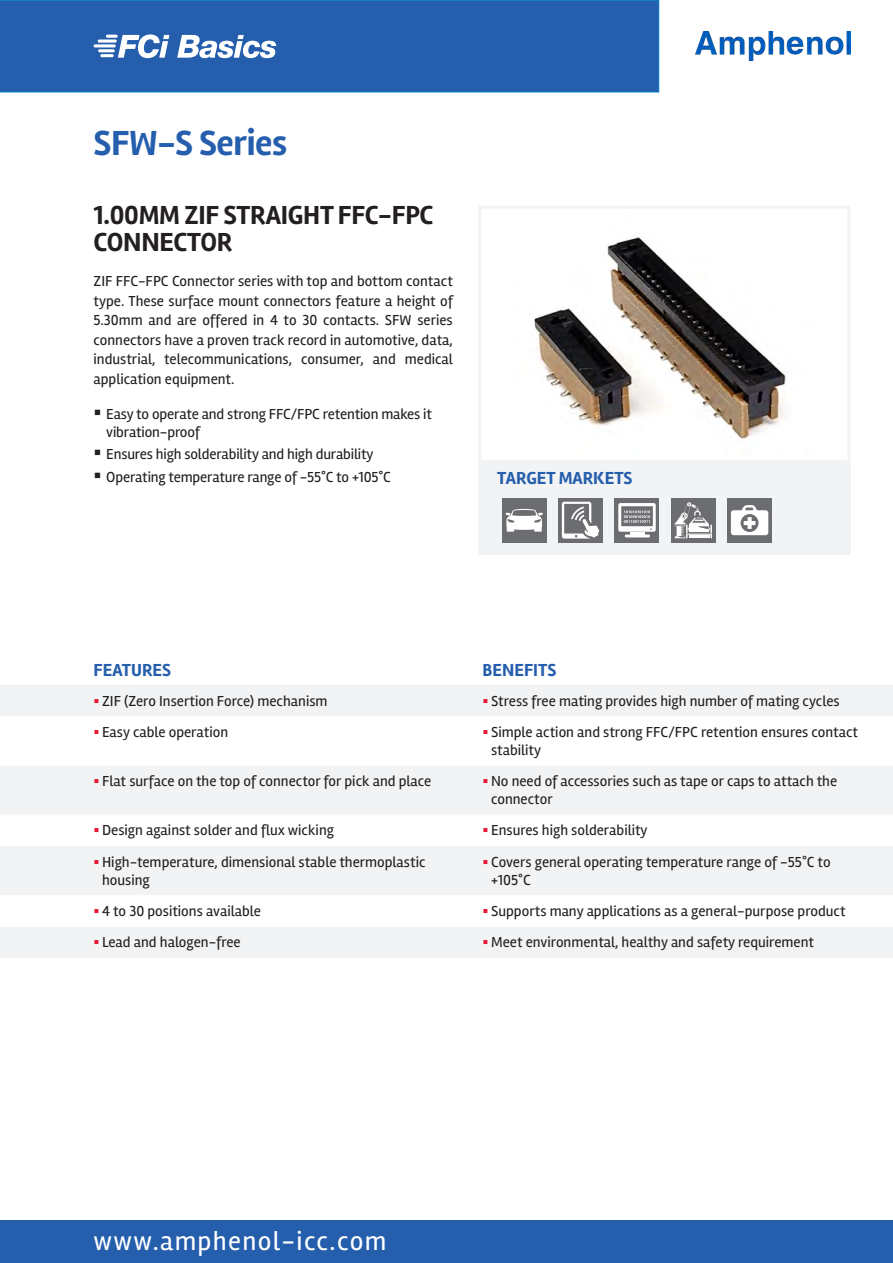
<style>
.page{position:relative;width:893px;height:1263px;background:#fff}
.page>*{position:absolute;margin:0;border:0;box-sizing:border-box;transform-origin:0 0}
.t1{font:700 36px "Rambla";letter-spacing:-.01em;color:#245eac}
.t2{font:700 27px/27px "Rambla";letter-spacing:-.01em;color:#231f20}
.t3{font:27px "Rambla";letter-spacing:.05em;color:#fff}
.t4{font:700 18px "Rambla";color:#245eac}
.t5{font:15px/18px "Rambla";color:#231f20}
.s1{color:#e51836}
</style>
<div class="page">
<div style="left:0;top:0;width:659px;height:92px;background:#245eac"></div>
<div style="left:0;top:1220px;width:893px;height:43px;background:#245eac"></div>
<img style="left:695px;top:31px;width:155px;height:30px">
<svg style="left:177px;top:35px;width:99px;height:23px"></svg>
<svg style="left:106px;top:34px;width:63px;height:24px"></svg>
<hr style="left:98px;top:40px;width:19px;height:3px;background:#fff;border-radius:2px">
<hr style="left:94px;top:44px;width:22px;height:3px;background:#fff;border-radius:2px">
<hr style="left:98px;top:49px;width:17px;height:3px;background:#fff;border-radius:2px">
<hr style="left:100px;top:54px;width:14px;height:3px;background:#fff;border-radius:2px">
<img style="left:534px;top:237px;width:252px;height:203px">
<div style="left:478px;top:206px;width:372px;height:257px;border:3px solid #f2f3f4"></div>
<div style="left:478px;top:463px;width:372px;height:91px;background:#f2f3f4"></div>
<div style="left:502px;top:498px;width:45px;height:45px;background:#6c6d70"></div>
<svg style="left:505px;top:509px;width:38px;height:23px"></svg>
<div style="left:558px;top:498px;width:45px;height:45px;background:#6c6d70"></div>
<svg style="left:562px;top:502px;width:37px;height:37px"></svg>
<div style="left:0;top:685px;width:893px;height:273px;background:#f2f3f4"></div>
<svg style="left:0;top:716px;width:893px;height:210px"></svg>
<div style="left:614px;top:498px;width:45px;height:45px;background:#6c6d70"></div>
<hr style="left:625px;top:534px;width:25px;height:3px;background:#fff">
<hr style="left:630px;top:532px;width:15px;height:3px;background:#fff">
<svg style="left:618px;top:503px;width:38px;height:29px"></svg>
<div style="left:671px;top:498px;width:45px;height:45px;background:#6c6d70"></div>
<svg style="left:674px;top:502px;width:38px;height:37px"></svg>
<div style="left:727px;top:498px;width:45px;height:45px;background:#6c6d70"></div>
<svg style="left:731px;top:505px;width:37px;height:30px"></svg>
<p class="t1" style="left:94px;top:121px;width:195px">SFW-S Series</p>
<p class="t2" style="left:94px;top:202px;width:342px">1.00MM ZIF STRAIGHT FFC-FPC<br>CONNECTOR</p>
<p class="t5" style="left:94px;top:271px;width:361px;line-height:19.5px;text-align:justify">ZIF FFC-FPC Connector series with top and bottom contact type. These surface mount connectors feature a height of 5.30mm and are offered in 4 to 30 contacts. SFW series connectors have a proven track record in automotive, data, industrial, telecommunications, consumer, and medical application equipment.</p>
<p class="t5" style="left:106px;top:405px;width:327px;text-indent:-13px">▪ Easy to operate and strong FFC/FPC retention makes it vibration-proof</p>
<p class="t5" style="left:94px;top:445px;width:282px">▪ Ensures high solderability and high durability</p>
<p class="t5" style="left:94px;top:468px;width:299px">▪ Operating temperature range of -55°C to +105°C</p>
<p class="t4" style="left:497px;top:468px;width:137px">TARGET MARKETS</p>
<p class="t4" style="left:94px;top:659px;width:79px">FEATURES</p>
<p class="t4" style="left:483px;top:659px;width:75px">BENEFITS</p>
<p class="t5" style="left:94px;top:691px;width:235px"><span class="s1">▪</span> ZIF (Zero Insertion Force) mechanism</p>
<p class="t5" style="left:483px;top:691px;width:359px"><span class="s1">▪</span> Stress free mating provides high number of mating cycles</p>
<p class="t5" style="left:94px;top:723px;width:136px"><span class="s1">▪</span> Easy cable operation</p>
<p class="t5" style="left:491px;top:723px;width:368px;text-indent:-9px"><span class="s1">▪</span> Simple action and strong FFC/FPC retention ensures contact stability</p>
<p class="t5" style="left:94px;top:772px;width:339px"><span class="s1">▪</span> Flat surface on the top of connector for pick and place</p>
<p class="t5" style="left:491px;top:772px;width:348px;text-indent:-9px"><span class="s1">▪</span> No need of accessories such as tape or caps to attach the connector</p>
<p class="t5" style="left:94px;top:821px;width:242px"><span class="s1">▪</span> Design against solder and flux wicking</p>
<p class="t5" style="left:483px;top:821px;width:167px"><span class="s1">▪</span> Ensures high solderability</p>
<p class="t5" style="left:102px;top:852px;width:325px;text-indent:-9px"><span class="s1">▪</span> High-temperature, dimensional stable thermoplastic housing</p>
<p class="t5" style="left:491px;top:852px;width:341px;text-indent:-9px"><span class="s1">▪</span> Covers general operating temperature range of -55°C to +105°C</p>
<p class="t5" style="left:94px;top:902px;width:169px"><span class="s1">▪</span> 4 to 30 positions available</p>
<p class="t5" style="left:483px;top:902px;width:364px"><span class="s1">▪</span> Supports many applications as a general-purpose product</p>
<p class="t5" style="left:94px;top:933px;width:149px"><span class="s1">▪</span> Lead and halogen-free</p>
<p class="t5" style="left:483px;top:933px;width:333px"><span class="s1">▪</span> Meet environmental, healthy and safety requirement</p>
<h2 class="t3" style="left:94px;top:1224px;width:294px">www.amphenol-icc.com</h2>
</div>
